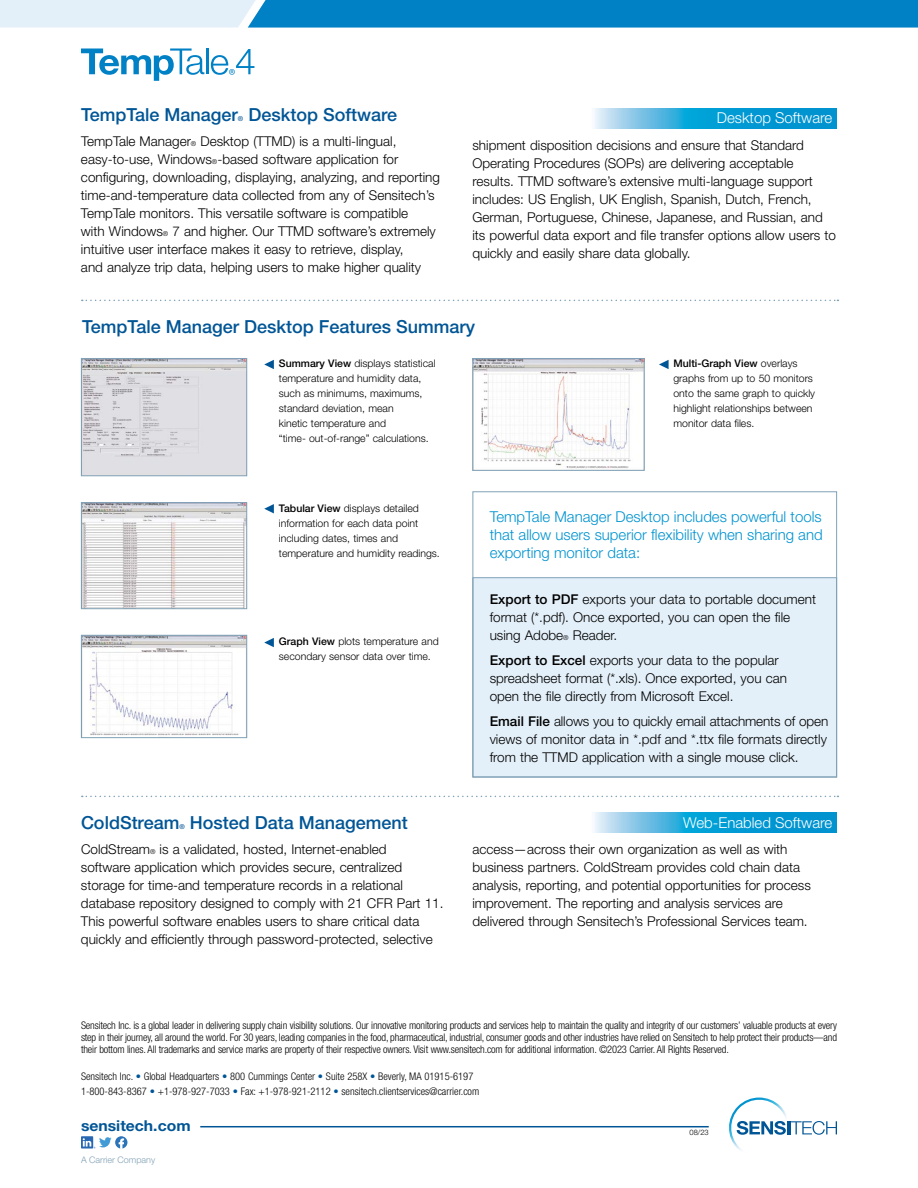
<style>
.page{position:relative;width:918px;height:1188px;background:#fff}
.page>*{position:absolute;margin:0;border:0;box-sizing:border-box;transform-origin:0 0}
.t1{font:500 18px "Helvetica Neue LT Std";color:#005596}
.t2{font:300 15px/18px "Helvetica Neue LT Std";color:#0093d0;text-align:justify}
.t3{font:300 15px "Helvetica Neue LT Std";color:#fff}
.t4{font:700 15px "Helvetica Neue LT Std";color:#005596;scale:1.05 1}
.t5{font:300 13.5px/18px "Helvetica Neue LT Std";color:#000}
.t6{font:300 condensed 10.5px/12px "Helvetica Neue LT Std";color:#000;text-align:justify}
.t7{font:300 10.5px/15px "Helvetica Neue LT Std";color:#000}
.t8{font:300 9px "Helvetica Neue LT Std";color:#80a1b6}
.t9{font:300 7.5px "Helvetica Neue LT Std";color:#000}
.t10{font:500 6.75px "Helvetica Neue LT Std";color:#005596}
.s1{font-size:6.75px}
.s2{font-weight:500}
.s3{color:#005596}
</style>
<div class="page">
<svg style="left:0;top:0;width:918px;height:28px;background:#43a1d5"></svg>
<svg style="left:81px;top:49px;width:123px;height:32px"></svg>
<hr style="left:206px;top:49px;width:2px;height:25px;background:#0081c6">
<svg style="left:211px;top:49px;width:43px;height:26px"></svg>
<hr style="left:200px;top:1126px;width:509px;height:1px;background:#005596">
<svg style="left:729px;top:1097px;width:108px;height:53px"></svg>
<svg style="left:81px;top:1136px;width:46px;height:13px"></svg>
<svg style="left:594px;top:812px;width:243px;height:21px;background:#30aada"></svg>
<img style="left:474px;top:360px;width:169px;height:109px">
<div style="left:472px;top:358px;width:173px;height:113px;border:1px solid #80a1b6"></div>
<img style="left:83px;top:637px;width:162px;height:99px">
<div style="left:81px;top:635px;width:166px;height:103px;border:1px solid #80a1b6"></div>
<img style="left:83px;top:360px;width:162px;height:114px">
<div style="left:81px;top:358px;width:166px;height:118px;border:1px solid #80a1b6"></div>
<img style="left:83px;top:504px;width:162px;height:103px">
<div style="left:81px;top:502px;width:166px;height:107px;border:1px solid #80a1b6"></div>
<svg style="left:264px;top:360px;width:10px;height:9px"></svg>
<svg style="left:264px;top:504px;width:10px;height:9px"></svg>
<svg style="left:264px;top:638px;width:10px;height:9px"></svg>
<svg style="left:659px;top:360px;width:10px;height:9px"></svg>
<div style="left:472px;top:577px;width:365px;height:200px;background:#e4f0f9;border:1px solid #80a1b6"></div>
<div style="left:472px;top:491px;width:365px;height:286px;border:1px solid #80a1b6"></div>
<svg style="left:82px;top:300px;width:756px;height:1px"></svg>
<svg style="left:82px;top:796px;width:756px;height:1px"></svg>
<svg style="left:594px;top:108px;width:243px;height:20px;background:#30aada"></svg>
<h1 class="t1" style="left:81px;top:104px;width:158px">TempTale Manager</h1>
<p class="t10" style="left:238px;top:114px;width:7px">®</p>
<h1 class="t1" style="left:248px;top:104px;width:150px">Desktop Software</h1>
<p class="t5" style="left:81px;top:132px;width:360px">TempTale Manager<span class="s1">®</span> Desktop (TTMD) is a multi-lingual, easy-to-use, Windows<span class="s1">®</span>-based software application for configuring, downloading, displaying, analyzing, and reporting time-and-temperature data collected from any of Sensitech’s TempTale monitors. This versatile software is compatible<br>with Windows<span class="s1">®</span> 7 and higher. Our TTMD software’s extremely intuitive user interface makes it easy to retrieve, display,<br>and analyze trip data, helping users to make higher quality</p>
<p class="t5" style="left:472px;top:135px;width:365px">shipment disposition decisions and ensure that Standard Operating Procedures (SOPs) are delivering acceptable results. TTMD software’s extensive multi-language support includes: US English, UK English, Spanish, Dutch, French, German, Portuguese, Chinese, Japanese, and Russian, and its powerful data export and file transfer options allow users to quickly and easily share data globally.</p>
<p class="t3" style="left:717px;top:109px;width:117px">Desktop Software</p>
<h1 class="t1" style="left:82px;top:316px;width:395px">TempTale Manager Desktop Features Summary</h1>
<p class="t7" style="left:279px;top:356px;width:158px"><span class="s2">Summary View</span> displays statistical temperature and humidity data, such as minimums, maximums, standard deviation, mean<br>kinetic temperature and<br>“time- out-of-range” calculations.</p>
<p class="t7" style="left:673px;top:356px;width:143px"><span class="s2">Multi-Graph View</span> overlays graphs from up to 50 monitors onto the same graph to quickly highlight relationships between monitor data files.</p>
<p class="t7" style="left:279px;top:500px;width:162px"><span class="s2">Tabular View</span> displays detailed information for each data point including dates, times and temperature and humidity readings.</p>
<p class="t7" style="left:279px;top:634px;width:161px"><span class="s2">Graph View</span> plots temperature and secondary sensor data over time.</p>
<p class="t2" style="left:490px;top:508px;width:335px">TempTale Manager Desktop includes powerful tools that allow users superior flexibility when sharing and exporting monitor data:</p>
<p class="t5" style="left:490px;top:590px;width:328px"><span class="s2">Export to PDF</span> exports your data to portable document format (*.pdf). Once exported, you can open the file using Adobe<span class="s1">®</span> Reader.</p>
<p class="t5" style="left:490px;top:651px;width:299px"><span class="s2">Export to Excel</span> exports your data to the popular spreadsheet format (*.xls). Once exported, you can open the file directly from Microsoft Excel.</p>
<p class="t5" style="left:490px;top:712px;width:340px;text-align:justify"><span class="s2">Email File</span> allows you to quickly email attachments of open views of monitor data in *.pdf and *.ttx file formats directly from the TTMD application with a single mouse click.</p>
<h1 class="t1" style="left:81px;top:812px;width:100px">ColdStream</h1>
<p class="t10" style="left:179px;top:823px;width:7px">®</p>
<h1 class="t1" style="left:190px;top:812px;width:220px">Hosted Data Management</h1>
<p class="t5" style="left:81px;top:840px;width:364px">ColdStream<span class="s1">®</span> is a validated, hosted, Internet-enabled<br>software application which provides secure, centralized storage for time-and temperature records in a relational database repository designed to comply with 21 CFR Part 11.<br>This powerful software enables users to share critical data quickly and efficiently through password-protected, selective</p>
<p class="t3" style="left:683px;top:814px;width:151px">Web-Enabled Software</p>
<p class="t5" style="left:472px;top:840px;width:340px">access—across their own organization as well as with business partners. ColdStream provides cold chain data analysis, reporting, and potential opportunities for process improvement. The reporting and analysis services are delivered through Sensitech’s Professional Services team.</p>
<p class="t6" style="left:81px;top:1019px;width:758px">Sensitech Inc. is a global leader in delivering supply chain visibility solutions. Our innovative monitoring products and services help to maintain the quality and integrity of our customers’ valuable products at every step in their journey, all around the world. For 30 years, leading companies in the food, pharmaceutical, industrial, consumer goods and other industries have relied on Sensitech to help protect their products—and their bottom lines. All trademarks and service marks are property of their respective owners. Visit www.sensitech.com for additional information. ©2023 Carrier. All Rights Reserved.</p>
<p class="t6" style="left:81px;top:1069px;width:400px;line-height:15px">Sensitech Inc. <span class="s3">•</span> Global Headquarters <span class="s3">•</span> 800 Cummings Center <span class="s3">•</span> Suite 258X <span class="s3">•</span> Beverly, MA 01915-6197<br>1-800-843-8367 <span class="s3">•</span> +1-978-927-7033 <span class="s3">•</span> Fax: +1-978-921-2112 <span class="s3">•</span> sensitech.clientservices@carrier.com</p>
<p class="t4" style="left:81px;top:1116px;width:106px">sensitech.com</p>
<p class="t8" style="left:81px;top:1154px;width:76px">A Carrier Company</p>
<p class="t9" style="left:690px;top:1128px;width:21px">08/23</p>
</div>
